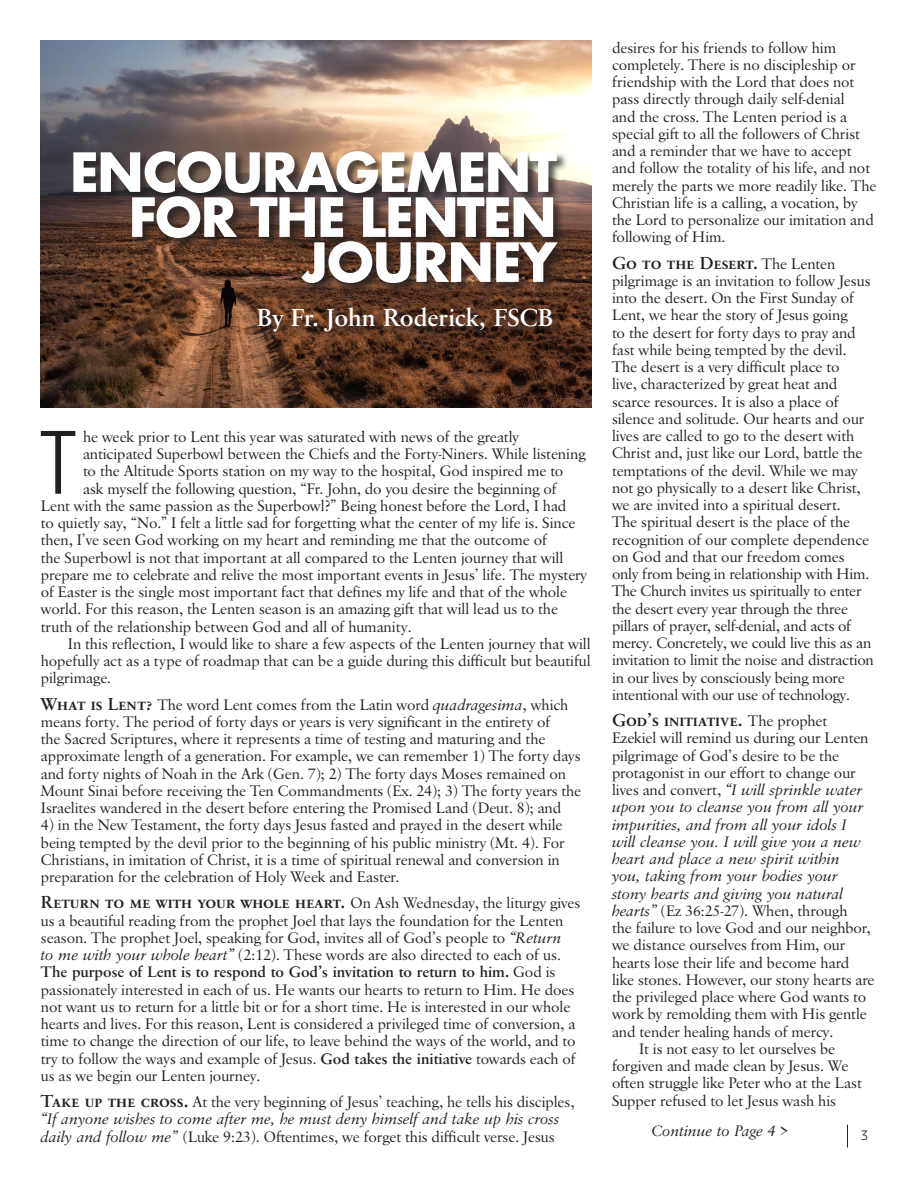
<style>
.page{position:relative;width:918px;height:1188px;background:#fff}
.page>*{position:absolute;margin:0;border:0;box-sizing:border-box;transform-origin:0 0}
.t1{font:500 89.7px "Waverly CF";color:#231f20}
.t2{font:700 52.5px/45px "Futura";letter-spacing:-.05em;color:#fff;text-align:right}
.t3{font:700 25.5px "Savoy";letter-spacing:-.005em;color:#fff}
.t4{font:700 18px "Savoy Caps";color:#231f20}
.t5{font:300 16.5px "Verlag";color:#231f20}
.t6{font:15.75px/17.2px "Savoy";color:#231f20}
.t7{font:italic 15.75px "Savoy";color:#231f20}
.s1{font-family:"Savoy Caps";font-weight:700;font-size:18px}
.s2{font-style:italic}
.s3{font-weight:700}
.s4{font-family:"Savoy";font-weight:400;font-size:15.75px}
</style>
<div class="page">
<svg style="left:847px;top:1125px;width:1px;height:23px"></svg>
<img style="left:41px;top:40px;width:551px;height:368px">
<div style="left:72px;top:151px;width:497px;height:143px;background:#231f20;opacity:.75"></div>
<div style="left:257px;top:308px;width:307px;height:35px;background:#231f20;opacity:.75"></div>
<p class="t2" style="left:69px;top:150px;width:490px">ENCOURAGEMENT<br>FOR THE LENTEN</p>
<p class="t2" style="left:301px;top:240px;width:258px">JOURNEY</p>
<p class="t3" style="left:257px;top:303px;width:298px">By Fr. John Roderick, FSCB</p>
<p class="t1" style="left:37px;top:409px;width:44px">T</p>
<p class="t6" style="left:83px;top:429px;width:438px">he week prior to Lent this year was saturated with news of the greatly</p>
<p class="t6" style="left:83px;top:446px;width:504px">anticipated Superbowl between the Chiefs and the Forty-Niners. While listening</p>
<p class="t6" style="left:83px;top:463px;width:482px">to the Altitude Sports station on my way to the hospital, God inspired me to</p>
<p class="t6" style="left:83px;top:481px;width:475px">ask myself the following question, “Fr. John, do you desire the beginning of</p>
<p class="t6" style="left:41px;top:498px;width:527px">Lent with the same passion as the Superbowl?” Being honest before the Lord, I had</p>
<p class="t6" style="left:41px;top:515px;width:536px">to quietly say, “No.” I felt a little sad for forgetting what the center of my life is. Since</p>
<p class="t6" style="left:41px;top:532px;width:508px">then, I’ve seen God working on my heart and reminding me that the outcome of</p>
<p class="t6" style="left:41px;top:550px;width:524px">the Superbowl is not that important at all compared to the Lenten journey that will</p>
<p class="t6" style="left:41px;top:567px;width:548px">prepare me to celebrate and relive the most important events in Jesus’ life. The mystery</p>
<p class="t6" style="left:41px;top:584px;width:528px">of Easter is the single most important fact that defines my life and that of the whole</p>
<p class="t6" style="left:41px;top:601px;width:519px">world. For this reason, the Lenten season is an amazing gift that will lead us to the</p>
<p class="t6" style="left:41px;top:619px;width:372px">truth of the relationship between God and all of humanity.</p>
<p class="t6" style="left:41px;top:636px;width:551px;text-align:justify;text-indent:27px">In this reflection, I would like to share a few aspects of the Lenten journey that will hopefully act as a type of roadmap that can be a guide during this difficult but beautiful pilgrimage.</p>
<p class="t6" style="left:41px;top:697px;width:542px"><span class="s1">What is Lent?</span> The word Lent comes from the Latin word <span class="s2">quadragesima</span>, which means forty. The period of forty days or years is very significant in the entirety of<br>the Sacred Scriptures, where it represents a time of testing and maturing and the approximate length of a generation. For example, we can remember 1) The forty days and forty nights of Noah in the Ark (Gen. 7); 2) The forty days Moses remained on Mount Sinai before receiving the Ten Commandments (Ex. 24); 3) The forty years the Israelites wandered in the desert before entering the Promised Land (Deut. 8); and</p>
<p class="t6" style="left:41px;top:817px;width:525px">4) in the New Testament, the forty days Jesus fasted and prayed in the desert while being tempted by the devil prior to the beginning of his public ministry (Mt. 4). For Christians, in imitation of Christ, it is a time of spiritual renewal and conversion in preparation for the celebration of Holy Week and Easter.</p>
<p class="t6" style="left:41px;top:895px;width:541px"><span class="s1">Return to me with your whole heart.</span> On Ash Wednesday, the liturgy gives us a beautiful reading from the prophet Joel that lays the foundation for the Lenten season. The prophet Joel, speaking for God, invites all of God’s people to <span class="s2">“Return<br>to me with your whole heart”</span> (2:12). These words are also directed to each of us.<br><span class="s3">The purpose of Lent is to respond to God’s invitation to return to him.</span> God is passionately interested in each of us. He wants our hearts to return to Him. He does not want us to return for a little bit or for a short time. He is interested in our whole hearts and lives. For this reason, Lent is considered a privileged time of conversion, a time to change the direction of our life, to leave behind the ways of the world, and to try to follow the ways and example of Jesus. <span class="s3">God takes the initiative</span> towards each of us as we begin our Lenten journey.</p>
<p class="t6" style="left:41px;top:1094px;width:535px"><span class="s1">Take up the cross.</span> At the very beginning of Jesus’ teaching, he tells his disciples, <span class="s2">“If anyone wishes to come after me, he must deny himself and take up his cross daily and follow me”</span> (Luke 9:23). Oftentimes, we forget this difficult verse. Jesus</p>
<p class="t6" style="left:612px;top:39px;width:266px">desires for his friends to follow him completely. There is no discipleship or friendship with the Lord that does not pass directly through daily self-denial<br>and the cross. The Lenten period is a special gift to all the followers of Christ and a reminder that we have to accept and follow the totality of his life, and not merely the parts we more readily like. The Christian life is a calling, a vocation, by the Lord to personalize our imitation and following of Him.</p>
<p class="t4" style="left:612px;top:252px;width:225px">Go to the Desert. <span class="s4">The Lenten</span></p>
<p class="t6" style="left:612px;top:273px;width:263px">pilgrimage is an invitation to follow Jesus into the desert. On the First Sunday of Lent, we hear the story of Jesus going<br>to the desert for forty days to pray and fast while being tempted by the devil.<br>The desert is a very difficult place to<br>live, characterized by great heat and scarce resources. It is also a place of silence and solitude. Our hearts and our lives are called to go to the desert with Christ and, just like our Lord, battle the temptations of the devil. While we may not go physically to a desert like Christ, we are invited into a spiritual desert.<br>The spiritual desert is the place of the recognition of our complete dependence on God and that our freedom comes only from being in relationship with Him.<br>The Church invites us spiritually to enter the desert every year through the three pillars of prayer, self-denial, and acts of mercy. Concretely, we could live this as an invitation to limit the noise and distraction in our lives by consciously being more intentional with our use of technology.</p>
<p class="t4" style="left:612px;top:710px;width:217px">God’s initiative. <span class="s4">The prophet</span></p>
<p class="t6" style="left:612px;top:730px;width:264px">Ezekiel will remind us during our Lenten pilgrimage of God’s desire to be the protagonist in our effort to change our lives and convert, <span class="s2">“I will sprinkle water upon you to cleanse you from all your impurities, and from all your idols I<br>will cleanse you. I will give you a new heart and place a new spirit within<br>you, taking from your bodies your stony hearts and giving you natural hearts”</span> (Ez 36:25-27). When, through<br>the failure to love God and our neighbor, we distance ourselves from Him, our hearts lose their life and become hard like stones. However, our stony hearts are the privileged place where God wants to work by remolding them with His gentle and tender healing hands of mercy.</p>
<p class="t6" style="left:612px;top:1041px;width:251px;text-indent:27px">It is not easy to let ourselves be forgiven and made clean by Jesus. We often struggle like Peter who at the Last Supper refused to let Jesus wash his</p>
<p class="t7" style="left:652px;top:1122px;width:138px">Continue to Page 4 &gt;</p>
<p class="t5" style="left:861px;top:1122px;width:8px">3</p>
</div>
